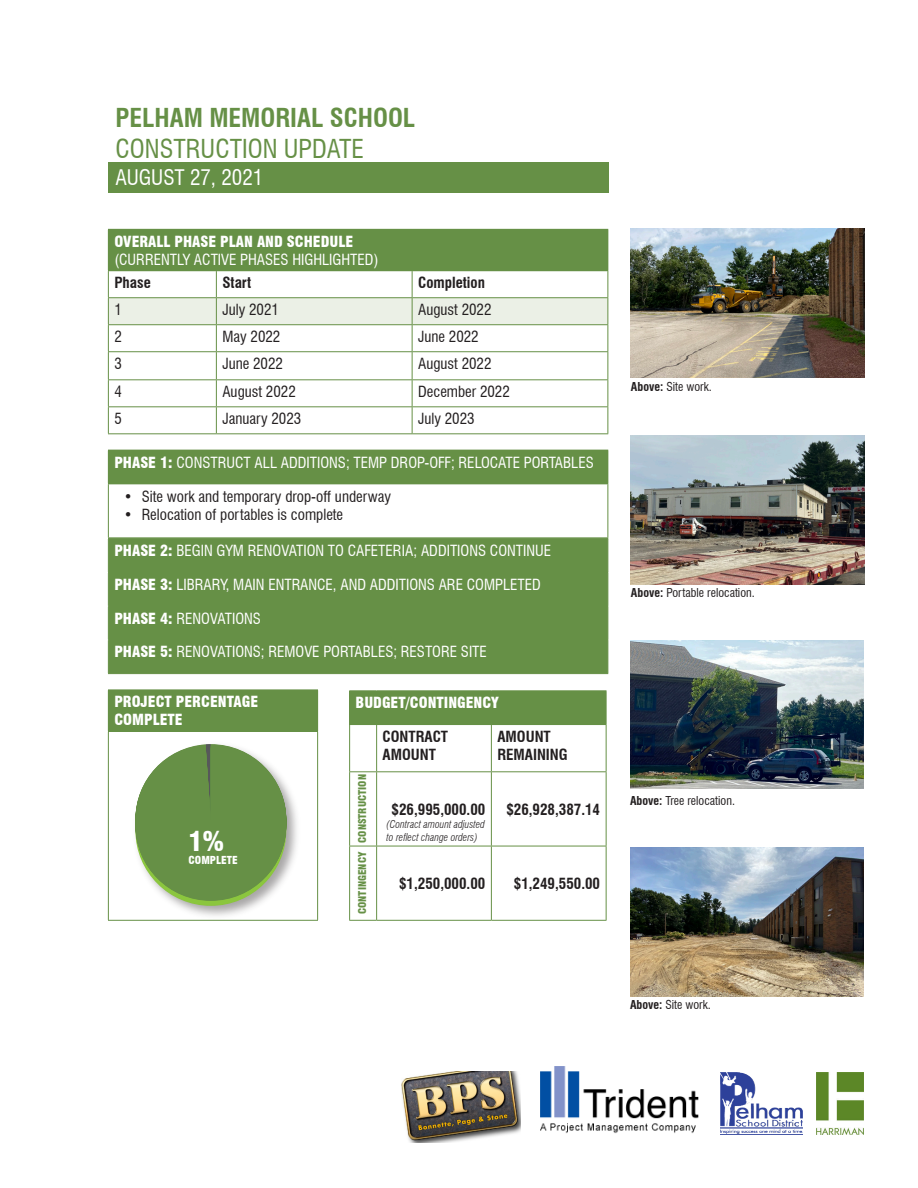
<style>
.page{position:relative;width:918px;height:1188px;background:#fff}
.page>*{position:absolute;margin:0;border:0;box-sizing:border-box;transform-origin:0 0}
.t1{font:900 condensed 26.4px "Swiss 721 BT";color:#fff}
.t2{font:700 condensed 25.5px "Swiss 721 BT";color:#669046}
.t3{font:condensed 25.5px "Swiss 721 BT";color:#669046}
.t4{font:condensed 21px "Swiss 721 BT";color:#fff}
.t5{font:condensed 15px/18px "Swiss 721 BT";color:#fff}
.t6{font:condensed 15px "Swiss 721 BT";color:#231f20}
.t7{font:700 condensed 15px/18px "Swiss 721 BT";color:#231f20}
.t8{font:900 condensed 15px/18px "Swiss 721 BT";color:#fff}
.t9{font:condensed 12px "Swiss 721 BT";color:#231f20}
.t10{font:900 condensed 10.8px "Swiss 721 BT";color:#fff}
.t11{font:italic 300 condensed 10.5px/12.6px "Swiss 721 BT";color:#231f20}
.t12{font:900 condensed 10.5px "Swiss 721 BT";color:#669046}
.s1{font-weight:900}
.s2{font-weight:700}
</style>
<div class="page">
<img style="left:540px;top:1066px;width:159px;height:68px">
<div style="left:108px;top:162px;width:500px;height:30px;background:#669046"></div>
<img style="left:631px;top:229px;width:234px;height:149px">
<img style="left:631px;top:435px;width:234px;height:149px">
<img style="left:816px;top:1072px;width:48px;height:63px">
<div style="left:108px;top:229px;width:500px;height:42px;background:#669046"></div>
<hr style="left:608px;top:230px;width:1px;height:40px;background:#669046">
<svg style="left:108px;top:271px;width:501px;height:162px"></svg>
<hr style="left:108px;top:433px;width:108px;height:1px;background:#669046">
<hr style="left:216px;top:433px;width:196px;height:1px;background:#669046">
<hr style="left:412px;top:433px;width:196px;height:1px;background:#669046">
<div style="left:108px;top:450px;width:500px;height:34px;background:#669046"></div>
<hr style="left:608px;top:450px;width:1px;height:33px;background:#669046">
<hr style="left:108px;top:484px;width:1px;height:53px;background:#669046">
<hr style="left:608px;top:484px;width:1px;height:53px;background:#669046">
<hr style="left:108px;top:537px;width:500px;height:1px;background:#669046">
<div style="left:109px;top:539px;width:499px;height:134px;background:#669046"></div>
<hr style="left:108px;top:538px;width:500px;height:1px;background:#669046">
<hr style="left:108px;top:539px;width:1px;height:33px;background:#669046">
<hr style="left:608px;top:539px;width:1px;height:33px;background:#669046">
<hr style="left:108px;top:572px;width:500px;height:1px;background:#669046">
<hr style="left:108px;top:573px;width:1px;height:33px;background:#669046">
<hr style="left:608px;top:573px;width:1px;height:33px;background:#669046">
<hr style="left:108px;top:606px;width:500px;height:1px;background:#669046">
<hr style="left:108px;top:606px;width:1px;height:33px;background:#669046">
<hr style="left:608px;top:606px;width:1px;height:33px;background:#669046">
<hr style="left:108px;top:639px;width:500px;height:1px;background:#669046">
<hr style="left:108px;top:640px;width:1px;height:33px;background:#669046">
<hr style="left:608px;top:640px;width:1px;height:33px;background:#669046">
<hr style="left:108px;top:673px;width:500px;height:1px;background:#669046">
<img style="left:631px;top:640px;width:233px;height:149px">
<img style="left:630px;top:848px;width:234px;height:148px">
<img style="left:720px;top:1072px;width:82px;height:63px">
<img style="left:402px;top:1072px;width:118px;height:70px">
<img style="left:129px;top:744px;width:174px;height:176px">
<svg style="left:135px;top:755px;width:151px;height:151px"></svg>
<div style="left:135px;top:750px;width:151px;height:151px;background:#669046;border-radius:75px"></div>
<div style="left:350px;top:691px;width:256px;height:34px;background:#669046"></div>
<svg style="left:349px;top:690px;width:28px;height:1px"></svg>
<hr style="left:349px;top:691px;width:1px;height:33px;background:#669046">
<hr style="left:377px;top:690px;width:114px;height:1px;background:#669046">
<hr style="left:491px;top:690px;width:116px;height:1px;background:#669046">
<hr style="left:606px;top:691px;width:1px;height:33px;background:#669046">
<hr style="left:349px;top:725px;width:1px;height:46px;background:#669046">
<hr style="left:376px;top:725px;width:1px;height:46px;background:#669046">
<hr style="left:491px;top:724px;width:116px;height:1px;background:#669046">
<hr style="left:491px;top:725px;width:1px;height:46px;background:#669046">
<hr style="left:606px;top:725px;width:1px;height:46px;background:#669046">
<svg style="left:349px;top:771px;width:28px;height:1px"></svg>
<hr style="left:349px;top:772px;width:1px;height:74px;background:#669046">
<hr style="left:377px;top:771px;width:114px;height:1px;background:#669046">
<hr style="left:376px;top:772px;width:1px;height:74px;background:#669046">
<hr style="left:491px;top:771px;width:116px;height:1px;background:#669046">
<hr style="left:491px;top:772px;width:1px;height:74px;background:#669046">
<hr style="left:606px;top:772px;width:1px;height:74px;background:#669046">
<svg style="left:350px;top:846px;width:26px;height:1px"></svg>
<hr style="left:349px;top:846px;width:1px;height:74px;background:#669046">
<hr style="left:377px;top:846px;width:114px;height:1px;background:#669046">
<hr style="left:376px;top:846px;width:1px;height:74px;background:#669046">
<hr style="left:491px;top:846px;width:116px;height:1px;background:#669046">
<hr style="left:491px;top:846px;width:1px;height:74px;background:#669046">
<hr style="left:606px;top:846px;width:1px;height:74px;background:#669046">
<svg style="left:349px;top:920px;width:28px;height:1px"></svg>
<hr style="left:377px;top:920px;width:114px;height:1px;background:#669046">
<hr style="left:491px;top:920px;width:116px;height:1px;background:#669046">
<div style="left:108px;top:690px;width:210px;height:41px;background:#669046"></div>
<hr style="left:108px;top:731px;width:210px;height:1px;background:#669046">
<hr style="left:108px;top:732px;width:1px;height:188px;background:#669046">
<hr style="left:317px;top:732px;width:1px;height:188px;background:#669046">
<hr style="left:108px;top:920px;width:210px;height:1px;background:#669046">
<p class="t2" style="left:116px;top:103px;width:301px">PELHAM MEMORIAL SCHOOL</p>
<p class="t3" style="left:116px;top:133px;width:250px">CONSTRUCTION UPDATE</p>
<p class="t4" style="left:116px;top:165px;width:149px">AUGUST 27, 2021</p>
<p class="t5" style="left:114px;top:232px;width:266px"><span class="s1">OVERALL PHASE PLAN AND SCHEDULE </span>(CURRENTLY ACTIVE PHASES HIGHLIGHTED)</p>
<p class="t7" style="left:114px;top:274px;width:38px">Phase</p>
<p class="t7" style="left:222px;top:274px;width:30px">Start</p>
<p class="t7" style="left:418px;top:274px;width:68px">Completion</p>
<p class="t6" style="left:114px;top:301px;width:9px">1</p>
<p class="t6" style="left:222px;top:301px;width:58px">July 2021</p>
<p class="t6" style="left:418px;top:301px;width:75px">August 2022</p>
<p class="t6" style="left:114px;top:328px;width:9px">2</p>
<p class="t6" style="left:222px;top:328px;width:60px">May 2022</p>
<p class="t6" style="left:418px;top:328px;width:62px">June 2022</p>
<p class="t6" style="left:114px;top:355px;width:9px">3</p>
<p class="t6" style="left:222px;top:355px;width:62px">June 2022</p>
<p class="t6" style="left:418px;top:355px;width:75px">August 2022</p>
<p class="t6" style="left:114px;top:383px;width:9px">4</p>
<p class="t6" style="left:222px;top:383px;width:75px">August 2022</p>
<p class="t6" style="left:418px;top:383px;width:93px">December 2022</p>
<p class="t6" style="left:114px;top:410px;width:9px">5</p>
<p class="t6" style="left:222px;top:410px;width:80px">January 2023</p>
<p class="t6" style="left:418px;top:410px;width:58px">July 2023</p>
<p class="t5" style="left:114px;top:453px;width:481px"><span class="s1">PHASE 1:</span> CONSTRUCT ALL ADDITIONS; TEMP DROP-OFF; RELOCATE PORTABLES</p>
<p class="t6" style="left:124px;top:488px;width:269px">• Site work and temporary drop-off underway</p>
<p class="t6" style="left:124px;top:506px;width:221px">• Relocation of portables is complete</p>
<p class="t5" style="left:114px;top:542px;width:438px"><span class="s1">PHASE 2:</span> BEGIN GYM RENOVATION TO CAFETERIA; ADDITIONS CONTINUE</p>
<p class="t5" style="left:114px;top:575px;width:428px"><span class="s1">PHASE 3:</span> LIBRARY, MAIN ENTRANCE, AND ADDITIONS ARE COMPLETED</p>
<p class="t5" style="left:114px;top:609px;width:148px"><span class="s1">PHASE 4:</span> RENOVATIONS</p>
<p class="t5" style="left:114px;top:643px;width:374px"><span class="s1">PHASE 5:</span> RENOVATIONS; REMOVE PORTABLES; RESTORE SITE</p>
<p class="t8" style="left:114px;top:693px;width:145px">PROJECT PERCENTAGE<br>COMPLETE</p>
<p class="t1" style="left:189px;top:826px;width:37px">1%</p>
<p class="t10" style="left:189px;top:854px;width:51px">COMPLETE</p>
<p class="t8" style="left:356px;top:694px;width:145px">BUDGET/CONTINGENCY</p>
<p class="t7" style="left:383px;top:728px;width:67px">CONTRACT<br>AMOUNT</p>
<p class="t7" style="left:497px;top:728px;width:72px">AMOUNT<br>REMAINING</p>
<p class="t12" style="left:356px;top:843px;width:70px;rotate:-90deg">CONSTRUCTION</p>
<p class="t12" style="left:356px;top:914px;width:64px;rotate:-90deg">CONTINGENCY</p>
<p class="t7" style="left:392px;top:800px;width:95px">$26,995,000.00</p>
<p class="t7" style="left:506px;top:800px;width:95px">$26,928,387.14</p>
<p class="t11" style="left:387px;top:818px;width:100px">(Contract amount adjusted to reflect change orders)</p>
<p class="t7" style="left:399px;top:874px;width:88px">$1,250,000.00</p>
<p class="t7" style="left:514px;top:874px;width:88px">$1,249,550.00</p>
<p class="t9" style="left:631px;top:379px;width:82px"><span class="s2">Above:</span> Site work.</p>
<p class="t9" style="left:631px;top:586px;width:125px"><span class="s2">Above:</span> Portable relocation.</p>
<p class="t9" style="left:630px;top:793px;width:107px"><span class="s2">Above:</span> Tree relocation.</p>
<p class="t9" style="left:630px;top:998px;width:82px"><span class="s2">Above:</span> Site work.</p>
</div>
